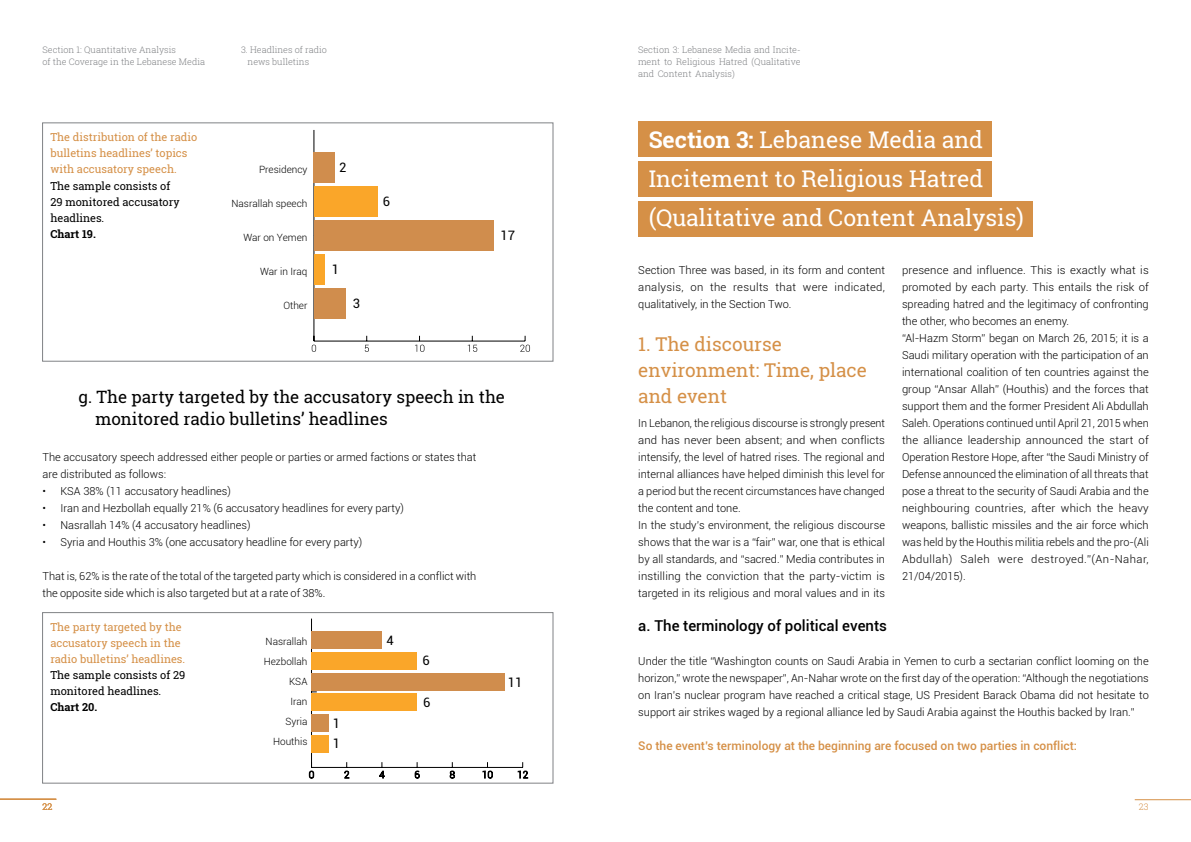
<style>
.page{position:relative;width:1191px;height:842px;background:#fff}
.page>*{position:absolute;margin:0;border:0;box-sizing:border-box;transform-origin:0 0}
.t1{font:23px/39px "Roboto Slab";color:#fff}
.t2{font:19px/26px "Roboto Slab";color:#d59047}
.t3{font:17px/22px "Roboto Slab";color:#000}
.t4{font:500 15px "Roboto";color:#000}
.t5{font:13px/19.8px "Roboto";color:#000}
.t6{font:500 12px "Roboto";color:#d59047}
.t7{font:300 11px/17px "Roboto";color:#000}
.t8{font:11px/16px "Roboto Slab";color:#d59047}
.t9{font:11px/16px "Roboto Slab";color:#000}
.t10{font:700 11px "Roboto Slab";color:#000}
.t11{font:300 10px/20px "Roboto";color:#000;text-align:right}
.t12{font:300 9px/12px "Roboto Slab";color:#808285}
.t13{font:300 9px "Roboto Slab";color:#d59047}
.s1{font-weight:700}
</style>
<div class="page">
<hr style="left:0;top:799px;width:56px;height:1px;background:#d59047">
<hr style="left:1134px;top:799px;width:57px;height:1px;background:#d59047">
<svg style="left:309px;top:618px;width:219px;height:161px"></svg>
<div style="left:311px;top:734px;width:18px;height:18px;background:#faa629"></div>
<div style="left:311px;top:714px;width:18px;height:18px;background:#d08d4d"></div>
<div style="left:311px;top:693px;width:106px;height:18px;background:#faa629"></div>
<div style="left:311px;top:673px;width:194px;height:17px;background:#d08d4d"></div>
<div style="left:311px;top:652px;width:106px;height:18px;background:#faa629"></div>
<div style="left:311px;top:631px;width:71px;height:18px;background:#d08d4d"></div>
<hr style="left:314px;top:341px;width:211px;height:1px;background:#000">
<svg style="left:312px;top:336px;width:4px;height:16px"></svg>
<svg style="left:365px;top:336px;width:4px;height:16px"></svg>
<svg style="left:415px;top:336px;width:9px;height:16px"></svg>
<svg style="left:468px;top:336px;width:9px;height:16px"></svg>
<svg style="left:520px;top:336px;width:10px;height:16px"></svg>
<hr style="left:314px;top:130px;width:1px;height:211px;background:#000">
<div style="left:314px;top:288px;width:31px;height:30px;background:#d08d4d"></div>
<div style="left:314px;top:254px;width:10px;height:30px;background:#faa629"></div>
<div style="left:314px;top:220px;width:179px;height:31px;background:#d08d4d"></div>
<div style="left:314px;top:187px;width:63px;height:30px;background:#faa629"></div>
<div style="left:314px;top:153px;width:21px;height:30px;background:#d08d4d"></div>
<div style="left:42px;top:612px;width:511px;height:171px;border:1px solid #808285"></div>
<div style="left:638px;top:122px;width:353px;height:35px;background:#d59047"></div>
<div style="left:638px;top:161px;width:353px;height:36px;background:#d59047"></div>
<div style="left:638px;top:201px;width:394px;height:35px;background:#d59047"></div>
<p class="t12" style="left:43px;top:43px;width:164px">Section 1: Quantitative Analysis<br>of the Coverage in the Lebanese Media</p>
<p class="t12" style="left:248px;top:43px;width:81px;text-indent:-7px">3. Headlines of radio news bulletins</p>
<p class="t12" style="left:638px;top:43px;width:164px;text-align:justify">Section 3: Lebanese Media and Incite&shy;ment to Religious Hatred (Qualitative and Content Analysis)</p>
<p class="t8" style="left:50px;top:129px;width:148px">The distribution of the radio bulletins headlines’ topics with accusatory speech.</p>
<p class="t9" style="left:50px;top:177px;width:131px">The sample consists of<br>29 monitored accusatory headlines.</p>
<p class="t10" style="left:50px;top:226px;width:47px">Chart 19.</p>
<p class="t11" style="left:259px;top:159px;width:50px">Presidency</p>
<p class="t11" style="left:231px;top:193px;width:77px">Nasrallah speech</p>
<p class="t11" style="left:243px;top:227px;width:66px">War on Yemen</p>
<p class="t11" style="left:260px;top:261px;width:49px">War in Iraq</p>
<p class="t11" style="left:283px;top:295px;width:26px">Other</p>
<p class="t5" style="left:339px;top:157px;width:9px">2</p>
<p class="t5" style="left:332px;top:259px;width:9px">1</p>
<p class="t5" style="left:353px;top:293px;width:9px">3</p>
<p class="t5" style="left:383px;top:191px;width:9px">6</p>
<p class="t5" style="left:500px;top:225px;width:16px">17</p>
<h3 class="t3" style="left:95px;top:386px;width:411px;text-indent:-17px">g. The party targeted by the accusatory speech in the monitored radio bulletins’ headlines</h3>
<p class="t7" style="left:43px;top:448px;width:435px">The accusatory speech addressed either people or parties or armed factions or states that are distributed as follows:</p>
<p class="t7" style="left:43px;top:482px;width:190px">• KSA 38% (11 accusatory headlines)</p>
<p class="t7" style="left:43px;top:499px;width:363px">• Iran and Hezbollah equally 21% (6 accusatory headlines for every party)</p>
<p class="t7" style="left:43px;top:516px;width:210px">• Nasrallah 14% (4 accusatory headlines)</p>
<p class="t7" style="left:43px;top:533px;width:321px">• Syria and Houthis 3% (one accusatory headline for every party)</p>
<p class="t7" style="left:43px;top:567px;width:435px">That is, 62% is the rate of the total of the targeted party which is considered in a conflict with the opposite side which is also targeted but at a rate of 38%.</p>
<p class="t8" style="left:50px;top:619px;width:136px">The party targeted by the accusatory speech in the radio bulletins’ headlines.</p>
<p class="t9" style="left:50px;top:667px;width:136px">The sample consists of 29 monitored headlines.</p>
<p class="t10" style="left:50px;top:700px;width:48px">Chart 20.</p>
<p class="t11" style="left:264px;top:631px;width:45px">Nasrallah<br>Hezbollah<br>KSA<br>Iran<br>Syria<br>Houthis</p>
<p class="t5" style="left:333px;top:713px;width:9px">1<br>1</p>
<p class="t5" style="left:386px;top:630px;width:9px">4</p>
<p class="t5" style="left:422px;top:650px;width:9px">6</p>
<p class="t5" style="left:423px;top:692px;width:9px">6</p>
<p class="t5" style="left:508px;top:672px;width:16px">11</p>
<h1 class="t1" style="left:648px;top:120px;width:377px"><span class="s1">Section 3:</span> Lebanese Media and<br>Incitement to Religious Hatred (Qualitative and Content Analysis)</h1>
<p class="t7" style="left:638px;top:261px;width:248px;text-align:justify">Section Three was based, in its form and content analysis, on the results that were indicated, qualitatively, in the Section Two.</p>
<h2 class="t2" style="left:638px;top:331px;width:230px">1. The discourse environment: Time, place and event</h2>
<p class="t7" style="left:638px;top:414px;width:248px">In Lebanon, the religious discourse is strongly present and has never been absent; and when conflicts intensify, the level of hatred rises. The regional and internal alliances have helped diminish this level for a period but the recent circumstances have changed the content and tone.<br>In the study’s environment, the religious discourse shows that the war is a “fair” war, one that is ethical by all standards, and “sacred.” Media contributes in instilling the conviction that the party-victim is targeted in its religious and moral values and in its</p>
<p class="t7" style="left:902px;top:261px;width:248px">presence and influence. This is exactly what is promoted by each party. This entails the risk of spreading hatred and the legitimacy of confronting the other, who becomes an enemy.<br>“Al-Hazm Storm” began on March 26, 2015; it is a Saudi military operation with the participation of an international coalition of ten countries against the group “Ansar Allah” (Houthis) and the forces that support them and the former President Ali Abdullah Saleh. Operations continued until April 21, 2015 when the alliance leadership announced the start of Operation Restore Hope, after “the Saudi Ministry of Defense announced the elimination of all threats that pose a threat to the security of Saudi Arabia and the neighbouring countries, after which the heavy weapons, ballistic missiles and the air force which was held by the Houthis militia rebels and the pro-(Ali Abdullah) Saleh were destroyed.”(An-Nahar, 21/04/2015).</p>
<h3 class="t4" style="left:638px;top:615px;width:250px">a. The terminology of political events</h3>
<p class="t7" style="left:638px;top:652px;width:512px;text-align:justify">Under the title “Washington counts on Saudi Arabia in Yemen to curb a sectarian conflict looming on the horizon,” wrote the newspaper”, An-Nahar wrote on the first day of the operation: “Although the negotiations on Iran’s nuclear program have reached a critical stage, US President Barack Obama did not hesitate to support air strikes waged by a regional alliance led by Saudi Arabia against the Houthis backed by Iran.”</p>
<p class="t6" style="left:638px;top:737px;width:440px">So the event’s terminology at the beginning are focused on two parties in conflict:</p>
<p class="t13" style="left:43px;top:800px;width:11px">22</p>
<p class="t13" style="left:1138px;top:801px;width:11px">23</p>
</div>
